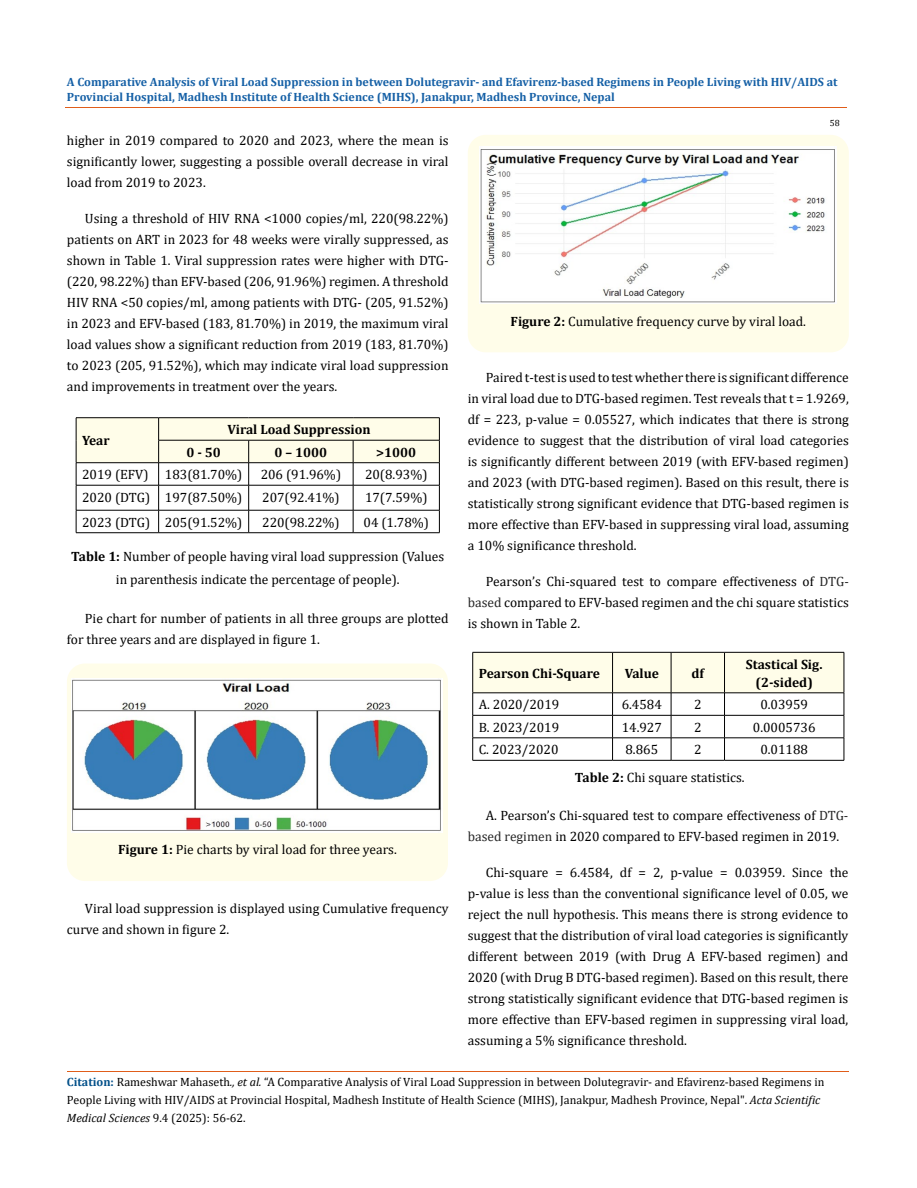
<style>
.page{position:relative;width:917px;height:1188px;background:#fff}
.page>*{position:absolute;margin:0;border:0;box-sizing:border-box;transform-origin:0 0}
.t1{font:13.5px/21px "Cambria";color:#000;text-align:justify}
.t2{font:700 13.5px/18px "Cambria";color:#000;text-align:center}
.t3{font:12px/18px "Cambria";color:#000}
.t4{font:700 12px/15px "Cambria";color:#1560a6}
.t5{font:9px "Cambria";color:#000}
.s1{font-weight:700}
.s2{color:#262626}
.s3{font-weight:700;color:#035089}
.s4{font-style:italic}
</style>
<div class="page">
<hr style="left:76px;top:417px;width:83px;height:1px;background:#000">
<hr style="left:159px;top:417px;width:90px;height:1px;background:#000">
<hr style="left:249px;top:417px;width:104px;height:1px;background:#000">
<hr style="left:353px;top:417px;width:86px;height:1px;background:#000">
<svg style="left:76px;top:418px;width:364px;height:115px"></svg>
<hr style="left:76px;top:532px;width:83px;height:1px;background:#000">
<hr style="left:159px;top:532px;width:90px;height:1px;background:#000">
<hr style="left:249px;top:532px;width:104px;height:1px;background:#000">
<hr style="left:353px;top:532px;width:86px;height:1px;background:#000">
<div style="left:67px;top:664px;width:381px;height:217px;background:#fffde9;border-radius:18px"></div>
<img style="left:72px;top:679px;width:371px;height:153px">
<div style="left:468px;top:135px;width:380px;height:217px;background:#fffde9;border-radius:18px"></div>
<img style="left:480px;top:146px;width:356px;height:158px">
<svg style="left:472px;top:652px;width:372px;height:108px"></svg>
<hr style="left:472px;top:760px;width:140px;height:1px;background:#000">
<hr style="left:612px;top:760px;width:59px;height:1px;background:#000">
<hr style="left:671px;top:760px;width:53px;height:1px;background:#000">
<hr style="left:724px;top:760px;width:120px;height:1px;background:#000">
<hr style="left:65px;top:108px;width:782px;height:1px;background:#e05d1a">
<hr style="left:67px;top:1071px;width:781px;height:1px;background:#e05d1a">
<p class="t4" style="left:67px;top:74px;width:772px">A Comparative Analysis of Viral Load Suppression in between Dolutegravir- and Efavirenz-based Regimens in People Living with HIV/AIDS at<br>Provincial Hospital, Madhesh Institute of Health Science (MIHS), Janakpur, Madhesh Province, Nepal</p>
<p class="t1" style="left:67px;top:130px;width:383px">higher in 2019 compared to 2020 and 2023, where the mean is significantly lower, suggesting a possible overall decrease in viral load from 2019 to 2023.</p>
<p class="t1" style="left:67px;top:208px;width:383px;text-indent:18px">Using a threshold of HIV RNA &lt;1000 copies/ml, 220(98.22%) patients on ART in 2023 for 48 weeks were virally suppressed, as shown in Table 1. Viral suppression rates were higher with DTG-(220, 98.22%) than EFV-based (206, 91.96%) regimen. A threshold HIV RNA &lt;50 copies/ml, among patients with DTG- (205, 91.52%) in 2023 and EFV-based (183, 81.70%) in 2019, the maximum viral load values show a significant reduction from 2019 (183, 81.70%) to 2023 (205, 91.52%), which may indicate viral load suppression and improvements in treatment over the years.</p>
<p class="t2" style="left:227px;top:420px;width:145px">Viral Load Suppression</p>
<p class="t2" style="left:82px;top:431px;width:29px">Year</p>
<p class="t2" style="left:186px;top:443px;width:36px">0 - 50</p>
<p class="t2" style="left:274px;top:443px;width:54px">0 – 1000</p>
<p class="t2" style="left:376px;top:443px;width:41px">&gt;1000</p>
<p class="t1" style="left:82px;top:464px;width:162px">2019 (EFV) 183(81.70%)</p>
<p class="t1" style="left:261px;top:464px;width:82px">206 (91.96%)</p>
<p class="t1" style="left:365px;top:464px;width:64px">20(8.93%)</p>
<p class="t1" style="left:82px;top:487px;width:162px">2020 (DTG) 197(87.50%)</p>
<p class="t1" style="left:262px;top:487px;width:79px">207(92.41%)</p>
<p class="t1" style="left:365px;top:487px;width:64px">17(7.59%)</p>
<p class="t1" style="left:82px;top:512px;width:162px">2023 (DTG) 205(91.52%)</p>
<p class="t1" style="left:262px;top:512px;width:79px">220(98.22%)</p>
<p class="t1" style="left:363px;top:512px;width:67px">04 (1.78%)</p>
<p class="t1" style="left:71px;top:546px;width:374px;line-height:22.5px;text-align:center"><span class="s1">Table 1:</span> Number of people having viral load suppression (Values in parenthesis indicate the percentage of people).</p>
<p class="t1" style="left:67px;top:608px;width:383px;text-indent:18px">Pie chart for number of patients in all three groups are plotted for three years and are displayed in figure 1.</p>
<p class="t1" style="left:118px;top:838px;width:280px"><span class="s1">Figure 1:</span> Pie charts by viral load for three years.</p>
<p class="t1" style="left:67px;top:898px;width:383px;text-indent:18px">Viral load suppression is displayed using Cumulative frequency curve and shown in figure 2.</p>
<p class="t5" style="left:829px;top:118px;width:11px">58</p>
<p class="t1" style="left:510px;top:311px;width:297px"><span class="s1">Figure 2:</span> Cumulative frequency curve by viral load.</p>
<p class="t1" style="left:468px;top:367px;width:382px;text-indent:18px">Paired t-test is used to test whether there is significant difference in viral load due to DTG-based regimen. Test reveals that t = 1.9269, df = 223, p-value = 0.05527, which indicates that there is strong evidence to suggest that the distribution of viral load categories is significantly different between 2019 (with EFV-based regimen) and 2023 (with DTG-based regimen). Based on this result, there is statistically strong significant evidence that DTG-based regimen is more effective than EFV-based in suppressing viral load, assuming a 10% significance threshold.</p>
<p class="t1" style="left:468px;top:571px;width:382px;text-indent:18px">Pearson’s Chi-squared test to compare effectiveness of <span class="s2">DTG&shy;based</span> compared to EFV-based regimen and the chi square statistics is shown in Table 2.</p>
<p class="t2" style="left:478px;top:664px;width:123px">Pearson Chi-Square</p>
<p class="t2" style="left:624px;top:664px;width:36px">Value</p>
<p class="t2" style="left:691px;top:664px;width:14px">df</p>
<p class="t2" style="left:745px;top:655px;width:78px">Stastical Sig. (2-sided)</p>
<p class="t1" style="left:478px;top:694px;width:82px">A. 2020/2019</p>
<p class="t1" style="left:621px;top:694px;width:42px">6.4584</p>
<p class="t1" style="left:694px;top:694px;width:9px">2</p>
<p class="t1" style="left:760px;top:694px;width:49px">0.03959</p>
<p class="t1" style="left:478px;top:717px;width:82px">B. 2023/2019</p>
<p class="t1" style="left:621px;top:717px;width:42px">14.927</p>
<p class="t1" style="left:694px;top:717px;width:9px">2</p>
<p class="t1" style="left:753px;top:717px;width:64px">0.0005736</p>
<p class="t1" style="left:478px;top:739px;width:81px">C. 2023/2020</p>
<p class="t1" style="left:625px;top:739px;width:34px">8.865</p>
<p class="t1" style="left:694px;top:739px;width:9px">2</p>
<p class="t1" style="left:760px;top:739px;width:49px">0.01188</p>
<p class="t1" style="left:575px;top:766px;width:171px"><span class="s1">Table 2:</span> Chi square statistics.</p>
<p class="t1" style="left:468px;top:804px;width:382px;text-indent:18px">A. Pearson’s Chi-squared test to compare effectiveness of <span class="s2">DTG&shy;based regimen</span> in 2020 compared to EFV-based regimen in 2019.</p>
<p class="t1" style="left:468px;top:861px;width:382px;text-indent:18px">Chi-square = 6.4584, df = 2, p-value = 0.03959. Since the p-value is less than the conventional significance level of 0.05, we reject the null hypothesis. This means there is strong evidence to suggest that the distribution of viral load categories is significantly different between 2019 (with Drug A EFV-based regimen) and 2020 (with Drug B DTG-based regimen). Based on this result, there strong statistically significant evidence that DTG-based regimen is more effective than EFV-based regimen in suppressing viral load, assuming a 5% significance threshold.</p>
<p class="t3" style="left:67px;top:1073px;width:759px"><span class="s3">Citation:</span> Rameshwar Mahaseth<span class="s4">., et al.</span> “A Comparative Analysis of Viral Load Suppression in between Dolutegravir- and Efavirenz-based Regimens in<br>People Living with HIV/AIDS at Provincial Hospital, Madhesh Institute of Health Science (MIHS), Janakpur, Madhesh Province, Nepal". <span class="s4">Acta Scientific<br>Medical Sciences</span> 9.4 (2025): 56-62.</p>
</div>
